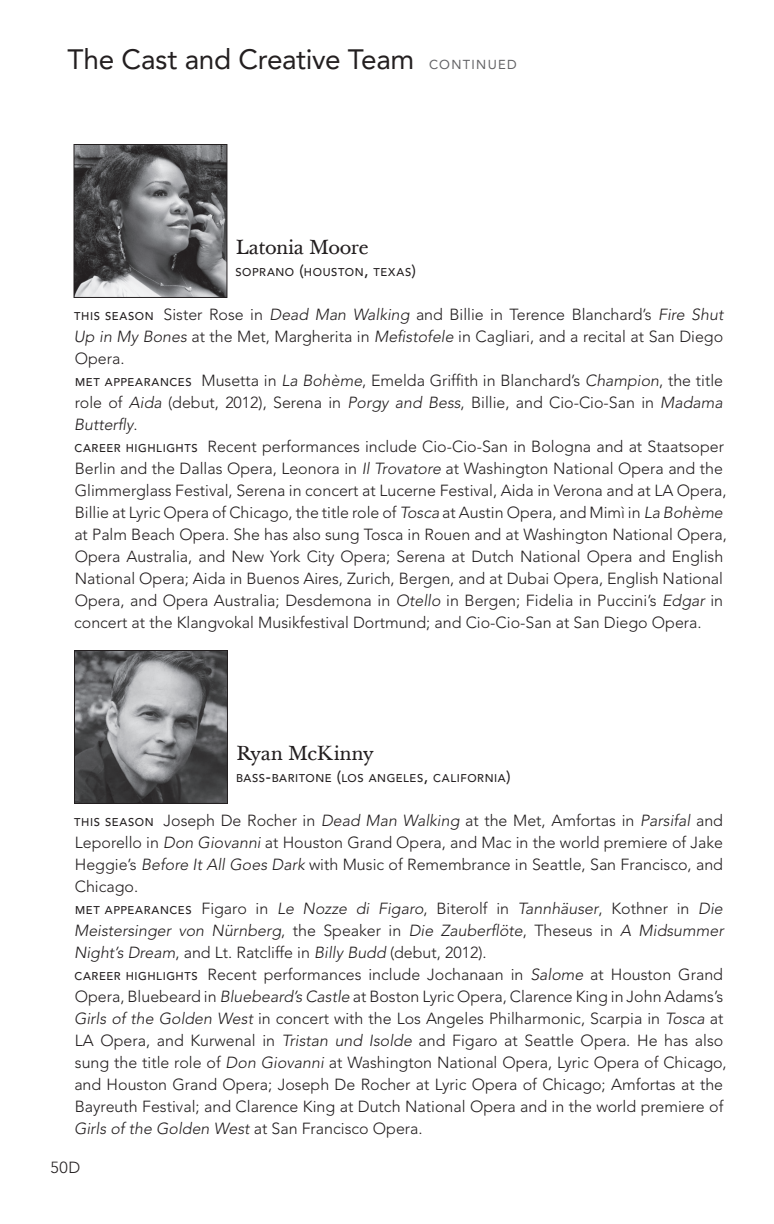
<style>
.page{position:relative;width:774px;height:1224px;background:#fff}
.page>*{position:absolute;margin:0;border:0;box-sizing:border-box;transform-origin:0 0}
.t1{font:28px "Avenir LT Pro";letter-spacing:-.01em;color:#231f20}
.t2{font:20px "Baskerville Ten";letter-spacing:-.015em;color:#231f20}
.t3{font:300 16px/22px "Avenir LT Pro";color:#231f20}
.t4{font:500 11.2px "Avenir LT Pro";letter-spacing:.05em;color:#231f20}
.s1{font-size:13px;color:#636366}
.s2{font-size:16px}
.s3{font-weight:500;font-size:11.2px}
.s4{font-style:italic}
</style>
<div class="page">
<img style="left:76px;top:146px;width:149px;height:150px">
<div style="left:74px;top:144px;width:153px;height:154px;border:1px solid #231f20"></div>
<img style="left:76px;top:652px;width:150px;height:150px">
<div style="left:74px;top:650px;width:154px;height:154px;border:1px solid #231f20"></div>
<h1 class="t1" style="left:68px;top:42px;width:451px">The Cast and Creative Team <span class="s1">CONTINUED</span></h1>
<p class="t2" style="left:236px;top:235px;width:134px">Latonia Moore</p>
<p class="t4" style="left:236px;top:265px;width:182px">SOPRANO <span class="s2">(</span>HOUSTON<span class="s2">,</span> TEXAS<span class="s2">)</span></p>
<p class="t3" style="left:74px;top:304px;width:654px"><span class="s3">THIS SEASON</span> Sister Rose in <span class="s4">Dead Man Walking</span> and Billie in Terence Blanchard’s <span class="s4">Fire Shut Up in My Bones</span> at the Met, Margherita in <span class="s4">Mefistofele</span> in Cagliari, and a recital at San Diego Opera.<br><span class="s3">MET APPEARANCES</span> Musetta in <span class="s4">La Bohème</span>, Emelda Griffith in Blanchard’s <span class="s4">Champion</span>, the title role of <span class="s4">Aida</span> (debut, 2012), Serena in <span class="s4">Porgy and Bess</span>, Billie, and Cio-Cio-San in <span class="s4">Madama Butterfly</span>.<br><span class="s3">CAREER HIGHLIGHTS</span> Recent performances include Cio-Cio-San in Bologna and at Staatsoper Berlin and the Dallas Opera, Leonora in <span class="s4">Il Trovatore</span> at Washington National Opera and the Glimmerglass Festival, Serena in concert at Lucerne Festival, Aida in Verona and at LA Opera, Billie at Lyric Opera of Chicago, the title role of <span class="s4">Tosca</span> at Austin Opera, and Mimì in <span class="s4">La Bohème </span>at Palm Beach Opera. She has also sung Tosca in Rouen and at Washington National Opera, Opera Australia, and New York City Opera; Serena at Dutch National Opera and English National Opera; Aida in Buenos Aires, Zurich, Bergen, and at Dubai Opera, English National Opera, and Opera Australia; Desdemona in <span class="s4">Otello</span> in Bergen; Fidelia in Puccini’s <span class="s4">Edgar</span> in concert at the Klangvokal Musikfestival Dortmund; and Cio-Cio-San at San Diego Opera.</p>
<p class="t2" style="left:236px;top:741px;width:139px">Ryan McKinny</p>
<p class="t4" style="left:236px;top:771px;width:276px">BASS<span class="s2">-</span>BARITONE <span class="s2">(</span>LOS ANGELES<span class="s2">,</span> CALIFORNIA<span class="s2">)</span></p>
<p class="t3" style="left:74px;top:810px;width:654px"><span class="s3">THIS SEASON</span> Joseph De Rocher in <span class="s4">Dead Man Walking</span> at the Met, Amfortas in <span class="s4">Parsifal</span> and Leporello in <span class="s4">Don Giovanni</span> at Houston Grand Opera, and Mac in the world premiere of Jake Heggie’s <span class="s4">Before It All Goes Dark</span> with Music of Remembrance in Seattle, San Francisco, and Chicago.<br><span class="s3">MET APPEARANCES</span> Figaro in <span class="s4">Le Nozze di Figaro</span>, Biterolf in <span class="s4">Tannhäuser</span>, Kothner in <span class="s4">Die Meistersinger von Nürnberg</span>, the Speaker in <span class="s4">Die Zauberflöte</span>, Theseus in <span class="s4">A Midsummer Night’s Dream</span>, and Lt. Ratcliffe in <span class="s4">Billy Budd</span> (debut, 2012).<br><span class="s3">CAREER HIGHLIGHTS</span> Recent performances include Jochanaan in <span class="s4">Salome</span> at Houston Grand Opera, Bluebeard in <span class="s4">Bluebeard’s Castle</span> at Boston Lyric Opera, Clarence King in John Adams’s <span class="s4">Girls of the Golden West</span> in concert with the Los Angeles Philharmonic, Scarpia in <span class="s4">Tosca</span> at LA Opera, and Kurwenal in <span class="s4">Tristan und Isolde</span> and Figaro at Seattle Opera. He has also sung the title role of <span class="s4">Don Giovanni</span> at Washington National Opera, Lyric Opera of Chicago, and Houston Grand Opera; Joseph De Rocher at Lyric Opera of Chicago; Amfortas at the Bayreuth Festival; and Clarence King at Dutch National Opera and in the world premiere of <span class="s4">Girls of the Golden West</span> at San Francisco Opera.</p>
<p class="t3" style="left:51px;top:1156px;width:31px">50D</p>
</div>
